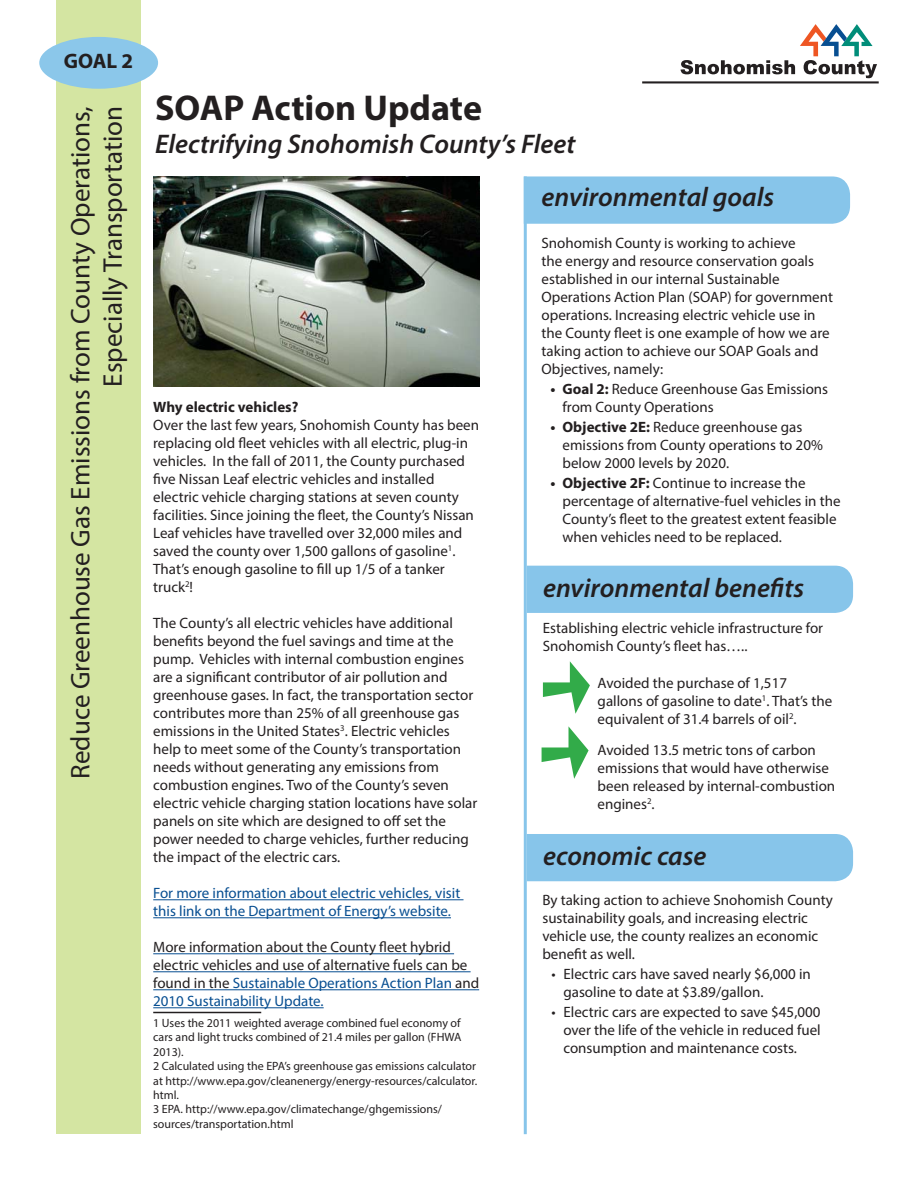
<style>
.page{position:relative;width:918px;height:1188px;background:#fff}
.page>*{position:absolute;margin:0;border:0;box-sizing:border-box;transform-origin:0 0}
.t1{font:700 36px "Myriad Pro";color:#231f20}
.t2{font:italic 600 27px "Myriad Pro";color:#231f20}
.t3{font:27px/32.4px "Myriad Pro";color:#231f20;text-align:right}
.t4{font:700 21px "Myriad Pro";color:#231f20}
.t5{font:15px/18px "Myriad Pro";color:#231f20}
.t6{font:15px/18px "Myriad Pro";color:#074e91}
.t7{font:700 15px "Myriad Pro";color:#231f20}
.t8{font:12px/14.4px "Myriad Pro";color:#231f20}
.s1{color:#074e91}
.s2{font-weight:700}
</style>
<div class="page">
<div style="left:57px;top:0;width:84px;height:1134px;background:#d4e5a2"></div>
<div style="left:39px;top:37px;width:119px;height:52px;background:#8bc7ea;border-radius:50%"></div>
<hr style="left:153px;top:899px;width:311px;height:1px;background:#074e91">
<hr style="left:153px;top:917px;width:298px;height:1px;background:#074e91">
<hr style="left:153px;top:953px;width:301px;height:1px;background:#074e91">
<hr style="left:153px;top:971px;width:318px;height:1px;background:#074e91">
<hr style="left:153px;top:989px;width:326px;height:1px;background:#074e91">
<hr style="left:153px;top:1007px;width:171px;height:1px;background:#074e91">
<hr style="left:153px;top:1012px;width:108px;height:1px;background:#231f20">
<hr style="left:524px;top:176px;width:3px;height:958px;background:#87c5ea">
<div style="left:524px;top:176px;width:326px;height:48px;background:#87c5ea"></div>
<svg style="left:681px;top:24px;width:196px;height:54px"></svg>
<hr style="left:642px;top:81px;width:237px;height:2px;background:#231f20">
<div style="left:527px;top:834px;width:326px;height:47px;background:#87c5ea"></div>
<div style="left:527px;top:566px;width:326px;height:47px;background:#87c5ea"></div>
<svg style="left:542px;top:726px;width:47px;height:53px"></svg>
<svg style="left:543px;top:661px;width:47px;height:53px"></svg>
<img style="left:153px;top:176px;width:326px;height:211px">
<h3 class="t4" style="left:64px;top:48px;width:71px">GOAL 2</h3>
<h2 class="t3" style="left:66px;top:779px;width:674px;rotate:-90deg">Reduce Greenhouse Gas Emissions from County Operations,<br>Especially Transportation</h2>
<h1 class="t1" style="left:155px;top:87px;width:328px">SOAP Action Update</h1>
<h2 class="t2" style="left:155px;top:127px;width:422px">Electrifying Snohomish County’s Fleet</h2>
<p class="t7" style="left:153px;top:398px;width:147px">Why electric vehicles?</p>
<p class="t5" style="left:153px;top:417px;width:327px">Over the last few years, Snohomish County has been replacing old fleet vehicles with all electric, plug-in vehicles. In the fall of 2011, the County purchased five Nissan Leaf electric vehicles and installed electric vehicle charging stations at seven county facilities. Since joining the fleet, the County’s Nissan Leaf vehicles have travelled over 32,000 miles and saved the county over 1,500 gallons of gasoline<sup>1</sup>.<br>That’s enough gasoline to fill up 1/5 of a tanker truck<sup>2</sup>!</p>
<p class="t5" style="left:153px;top:615px;width:326px">The County’s all electric vehicles have additional benefits beyond the fuel savings and time at the pump. Vehicles with internal combustion engines are a significant contributor of air pollution and greenhouse gases. In fact, the transportation sector contributes more than 25% of all greenhouse gas emissions in the United States<sup>3</sup>. Electric vehicles help to meet some of the County’s transportation needs without generating any emissions from combustion engines. Two of the County’s seven electric vehicle charging station locations have solar panels on site which are designed to off set the power needed to charge vehicles, further reducing the impact of the electric cars.</p>
<p class="t6" style="left:153px;top:885px;width:309px">For more information about electric vehicles, visit this link on the Department of Energy’s website.</p>
<p class="t5" style="left:153px;top:939px;width:327px">More information about the County fleet hybrid electric vehicles and use of alternative fuels can be found in the <span class="s1">Sustainable Operations Action Plan</span> and <span class="s1">2010 Sustainability Update.</span></p>
<p class="t8" style="left:153px;top:1016px;width:326px">1 Uses the 2011 weighted average combined fuel economy of cars and light trucks combined of 21.4 miles per gallon (FHWA 2013).<br>2 Calculated using the EPA’s greenhouse gas emissions calculator at http://www.epa.gov/cleanenergy/energy-resources/calculator. html.<br>3 EPA. http://www.epa.gov/climatechange/ghgemissions/ sources/transportation.html</p>
<h2 class="t2" style="left:542px;top:181px;width:234px">environmental goals</h2>
<p class="t5" style="left:542px;top:235px;width:293px">Snohomish County is working to achieve<br>the energy and resource conservation goals established in our internal Sustainable Operations Action Plan (SOAP) for government operations. Increasing electric vehicle use in the County fleet is one example of how we are taking action to achieve our SOAP Goals and Objectives, namely:</p>
<p class="t5" style="left:563px;top:381px;width:267px;text-indent:-12px"><span class="s2">• Goal 2:</span> Reduce Greenhouse Gas Emissions from County Operations</p>
<p class="t5" style="left:563px;top:419px;width:262px;text-indent:-12px"><span class="s2">• Objective 2E:</span> Reduce greenhouse gas emissions from County operations to 20% below 2000 levels by 2020.</p>
<p class="t5" style="left:563px;top:475px;width:280px;text-indent:-12px"><span class="s2">• Objective 2F:</span> Continue to increase the percentage of alternative-fuel vehicles in the County’s fleet to the greatest extent feasible when vehicles need to be replaced.</p>
<h2 class="t2" style="left:543px;top:571px;width:263px">environmental benefits</h2>
<p class="t5" style="left:543px;top:620px;width:282px">Establishing electric vehicle infrastructure for<br>Snohomish County’s fleet has…..</p>
<p class="t5" style="left:598px;top:675px;width:236px">Avoided the purchase of 1,517 gallons of gasoline to date<sup>1</sup>. That’s the equivalent of 31.4 barrels of oil<sup>2</sup>.</p>
<p class="t5" style="left:598px;top:742px;width:239px">Avoided 13.5 metric tons of carbon emissions that would have otherwise been released by internal-combustion engines<sup>2</sup>.</p>
<h2 class="t2" style="left:543px;top:840px;width:165px">economic case</h2>
<p class="t5" style="left:542px;top:892px;width:292px">By taking action to achieve Snohomish County sustainability goals, and increasing electric vehicle use, the county realizes an economic benefit as well.</p>
<p class="t5" style="left:563px;top:966px;width:249px;text-indent:-12px">• Electric cars have saved nearly $6,000 in gasoline to date at $3.89/gallon.</p>
<p class="t5" style="left:563px;top:1004px;width:259px;text-align:justify;text-indent:-12px">• Electric cars are expected to save $45,000 over the life of the vehicle in reduced fuel consumption and maintenance costs.</p>
</div>
